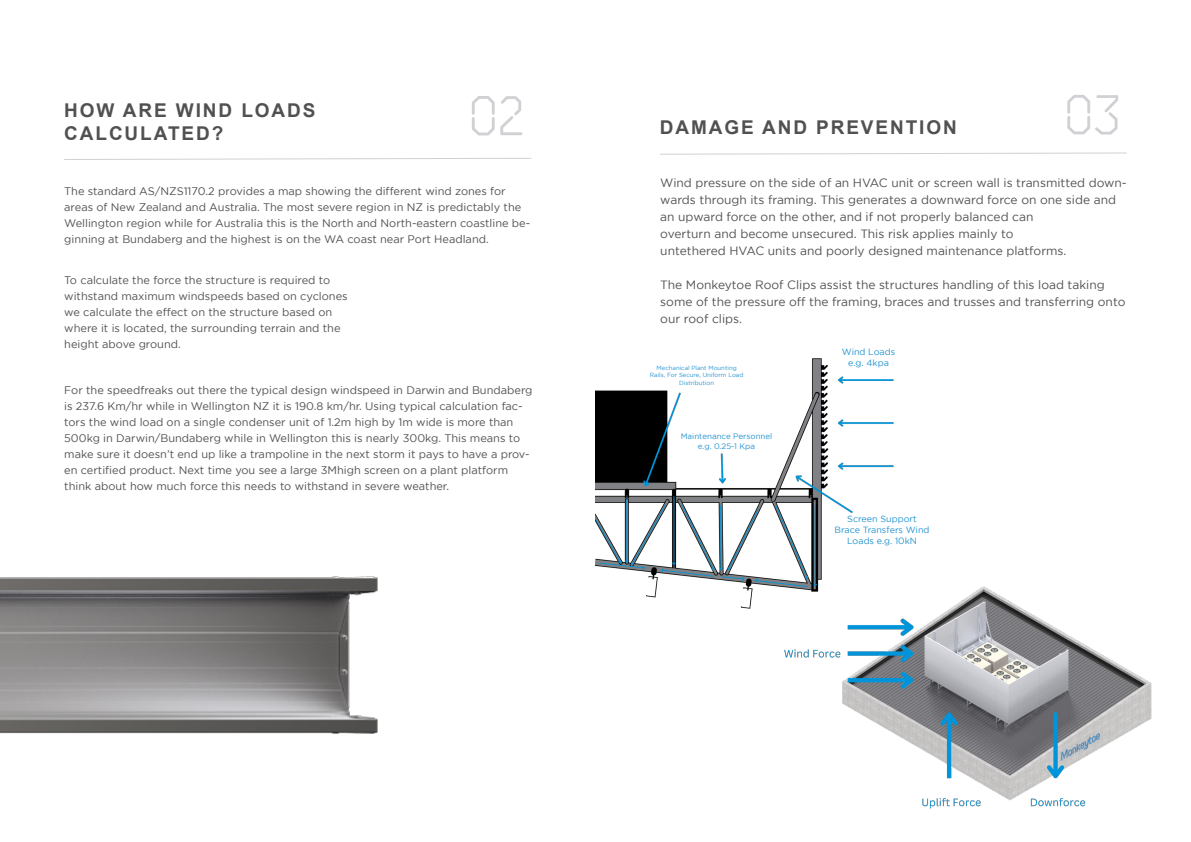
<style>
.page{position:relative;width:1191px;height:842px;background:#fff}
.page>*{position:absolute;margin:0;border:0;box-sizing:border-box;transform-origin:0 0}
.t1{font:55px "Ossature";color:#d1d1d5}
.t2{font:700 19px/22.8px "Arial";letter-spacing:.1em;color:#515153}
.t3{font:12px/17px "Gotham";color:#515153}
.t4{font:11px/16px "Gotham";color:#515153}
.t5{font:9px/10.8px "Gotham";color:#2393d1;text-align:center}
.t6{font:8px "Gotham";color:#2393d1}
.t7{font:6px/7.2px "Gotham";color:#2393d1;text-align:center}
</style>
<div class="page">
<svg style="left:64px;top:158px;width:467px;height:2px"></svg>
<svg style="left:660px;top:152px;width:467px;height:3px"></svg>
<img style="left:596px;top:358px;width:298px;height:251px">
<img style="left:772px;top:575px;width:380px;height:234px">
<img style="left:0;top:576px;width:378px;height:158px">
<p class="t2" style="left:64px;top:99px;width:253px">HOW ARE WIND LOADS<br>CALCULATED?</p>
<p class="t1" style="left:469px;top:84px;width:57px">02</p>
<p class="t4" style="left:64px;top:183px;width:467px">The standard AS/NZS1170.2 provides a map showing the different wind zones for areas of New Zealand and Australia. The most severe region in NZ is predictably the Wellington region while for Australia this is the North and North-eastern coastline be&shy;ginning at Bundaberg and the highest is on the WA coast near Port Headland.</p>
<p class="t4" style="left:64px;top:272px;width:285px">To calculate the force the structure is required to withstand maximum windspeeds based on cyclones</p>
<p class="t4" style="left:64px;top:304px;width:278px">we calculate the effect on the structure based on where it is located, the surrounding terrain and the height above ground.</p>
<p class="t4" style="left:64px;top:382px;width:470px">For the speedfreaks out there the typical design windspeed in Darwin and Bundaberg is 237.6 Km/hr while in Wellington NZ it is 190.8 km/hr. Using typical calculation fac&shy;tors the wind load on a single condenser unit of 1.2m high by 1m wide is more than 500kg in Darwin/Bundaberg while in Wellington this is nearly 300kg. This means to make sure it doesn’t end up like a trampoline in the next storm it pays to have a prov&shy;en certified product. Next time you see a large 3Mhigh screen on a plant platform think about how much force this needs to withstand in severe weather.</p>
<p class="t2" style="left:660px;top:116px;width:298px">DAMAGE AND PREVENTION</p>
<p class="t1" style="left:1064px;top:83px;width:58px">03</p>
<p class="t3" style="left:660px;top:174px;width:468px">Wind pressure on the side of an HVAC unit or screen wall is transmitted down&shy;wards through its framing. This generates a downward force on one side and an upward force on the other, and if not properly balanced can</p>
<p class="t3" style="left:660px;top:225px;width:355px">overturn and become unsecured. This risk applies mainly to</p>
<p class="t3" style="left:660px;top:242px;width:408px">untethered HVAC units and poorly designed maintenance platforms.</p>
<p class="t3" style="left:660px;top:276px;width:466px">The Monkeytoe Roof Clips assist the structures handling of this load taking some of the pressure off the framing, braces and trusses and transferring onto our roof clips.</p>
<p class="t5" style="left:842px;top:346px;width:55px">Wind Loads</p>
<p class="t5" style="left:848px;top:357px;width:42px">e.g. 4kpa</p>
<p class="t7" style="left:650px;top:364px;width:95px">Mechanical Plant Mounting<br>Rails, For Secure, Uniform Load<br>Distribution</p>
<p class="t6" style="left:680px;top:432px;width:93px">Maintenance Personnel</p>
<p class="t6" style="left:698px;top:441px;width:59px">e.g. 0.25-1 Kpa</p>
<p class="t5" style="left:834px;top:513px;width:96px">Screen Support<br>Brace Transfers Wind<br>Loads e.g. 10kN</p>
</div>
